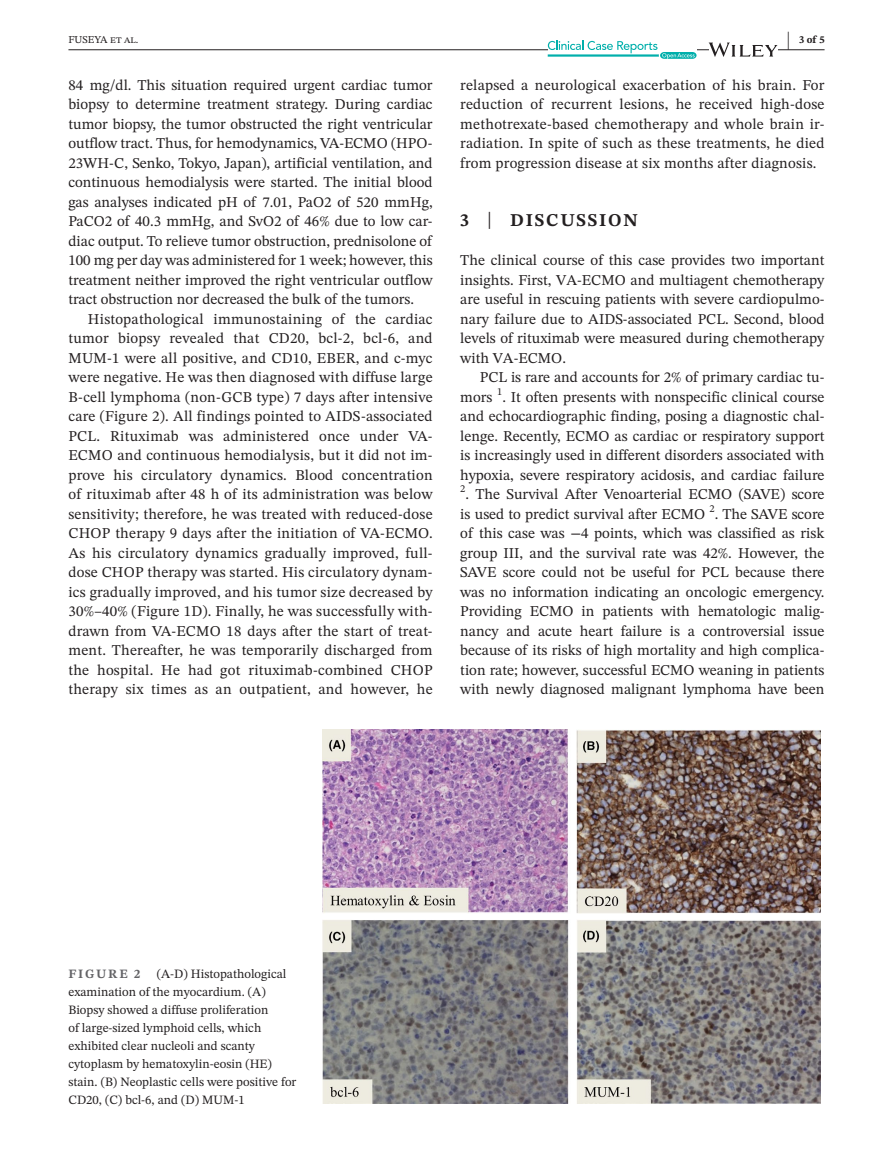
<style>
.page{position:relative;width:893px;height:1174px;background:#fff}
.page>*{position:absolute;margin:0;border:0;box-sizing:border-box;transform-origin:0 0}
.t1{font:700 21px "STIX Two Text";color:#231f20;scale:.42 1}
.t2{font:700 18px "STIX Two Text";letter-spacing:.1em;color:#231f20}
.t3{font:15px/19.5px "STIX Two Text";color:#231f20;text-align:justify}
.t4{font:12.75px/18px "STIX Two Text";color:#231f20}
.t5{font:700 12.75px "STIX Two Text";letter-spacing:.14em;color:#636366}
.t6{font:10.5px "STIX Two Text";color:#231f20}
.t7{font:700 10.5px "STIX Two Text";color:#231f20}
.s1{font-weight:400;font-size:23.7px}
</style>
<div class="page">
<hr style="left:68px;top:49px;width:756px;height:1px;background:#231f20">
<svg style="left:548px;top:41px;width:148px;height:18px"></svg>
<svg style="left:709px;top:43px;width:68px;height:14px"></svg>
<img style="left:323px;top:729px;width:497px;height:375px">
<h1 class="t1" style="left:787px;top:24px;width:8px">|</h1>
<p class="t6" style="left:68px;top:32px;width:71px">FUSEYA et al.</p>
<p class="t7" style="left:799px;top:32px;width:27px">3 of 5</p>
<p class="t3" style="left:68px;top:75px;width:366px">84 mg/dl. This situation required urgent cardiac tumor biopsy to determine treatment strategy. During cardiac tumor biopsy, the tumor obstructed the right ventricular outflow tract. Thus, for hemodynamics, VA-ECMO (HPO-23WH-C, Senko, Tokyo, Japan), artificial ventilation, and continuous hemodialysis were started. The initial blood gas analyses indicated pH of 7.01, PaO2 of 520 mmHg, PaCO2 of 40.3 mmHg, and SvO2 of 46% due to low car&shy;diac output. To relieve tumor obstruction, prednisolone of 100 mg per day was administered for 1 week; however, this treatment neither improved the right ventricular outflow tract obstruction nor decreased the bulk of the tumors.</p>
<p class="t3" style="left:68px;top:309px;width:366px;text-indent:20px">Histopathological immunostaining of the cardiac tumor biopsy revealed that CD20, bcl-2, bcl-6, and MUM-1 were all positive, and CD10, EBER, and c-myc were negative. He was then diagnosed with diffuse large B-cell lymphoma (non-GCB type) 7 days after intensive care (Figure 2). All findings pointed to AIDS-associated PCL. Rituximab was administered once under VA-ECMO and continuous hemodialysis, but it did not im&shy;prove his circulatory dynamics. Blood concentration of rituximab after 48 h of its administration was below sensitivity; therefore, he was treated with reduced-dose CHOP therapy 9 days after the initiation of VA-ECMO.<br>As his circulatory dynamics gradually improved, full&shy;dose CHOP therapy was started. His circulatory dynam&shy;ics gradually improved, and his tumor size decreased by 30%–40% (Figure 1D). Finally, he was successfully with&shy;drawn from VA-ECMO 18 days after the start of treat&shy;ment. Thereafter, he was temporarily discharged from the hospital. He had got rituximab-combined CHOP therapy six times as an outpatient, and however, he</p>
<p class="t3" style="left:460px;top:75px;width:366px">relapsed a neurological exacerbation of his brain. For reduction of recurrent lesions, he received high-dose methotrexate-based chemotherapy and whole brain ir&shy;radiation. In spite of such as these treatments, he died from progression disease at six months after diagnosis.</p>
<p class="t2" style="left:460px;top:207px;width:179px">3 <span class="s1">|</span> DISCUSSION</p>
<p class="t3" style="left:460px;top:250px;width:366px">The clinical course of this case provides two important insights. First, VA-ECMO and multiagent chemotherapy are useful in rescuing patients with severe cardiopulmo&shy;nary failure due to AIDS-associated PCL. Second, blood levels of rituximab were measured during chemotherapy with VA-ECMO.</p>
<p class="t3" style="left:460px;top:367px;width:366px;text-indent:20px">PCL is rare and accounts for 2% of primary cardiac tu&shy;mors</p>
<p class="t6" style="left:497px;top:384px;width:7px">1</p>
<p class="t3" style="left:460px;top:387px;width:366px;text-indent:42px">. It often presents with nonspecific clinical course and echocardiographic finding, posing a diagnostic chal&shy;lenge. Recently, ECMO as cardiac or respiratory support is increasingly used in different disorders associated with hypoxia, severe respiratory acidosis, and cardiac failure</p>
<p class="t6" style="left:460px;top:481px;width:7px">2</p>
<p class="t3" style="left:460px;top:484px;width:366px;text-indent:5px">. The Survival After Venoarterial ECMO (SAVE) score is used to predict survival after ECMO</p>
<p class="t6" style="left:709px;top:501px;width:7px">2</p>
<p class="t3" style="left:460px;top:504px;width:366px;text-indent:254px">. The SAVE score of this case was −4 points, which was classified as risk group III, and the survival rate was 42%. However, the SAVE score could not be useful for PCL because there was no information indicating an oncologic emergency.<br>Providing ECMO in patients with hematologic malig&shy;nancy and acute heart failure is a controversial issue because of its risks of high mortality and high complica&shy;tion rate; however, successful ECMO weaning in patients with newly diagnosed malignant lymphoma have been</p>
<p class="t4" style="left:68px;top:964px;width:229px;text-indent:88px">(A-D) Histopathological examination of the myocardium. (A)<br>Biopsy showed a diffuse proliferation<br>of large-sized lymphoid cells, which exhibited clear nucleoli and scanty cytoplasm by hematoxylin-eosin (HE) stain. (B) Neoplastic cells were positive for CD20, (C) bcl-6, and (D) MUM-1</p>
<p class="t5" style="left:68px;top:964px;width:73px">FIGURE 2</p>
</div>
